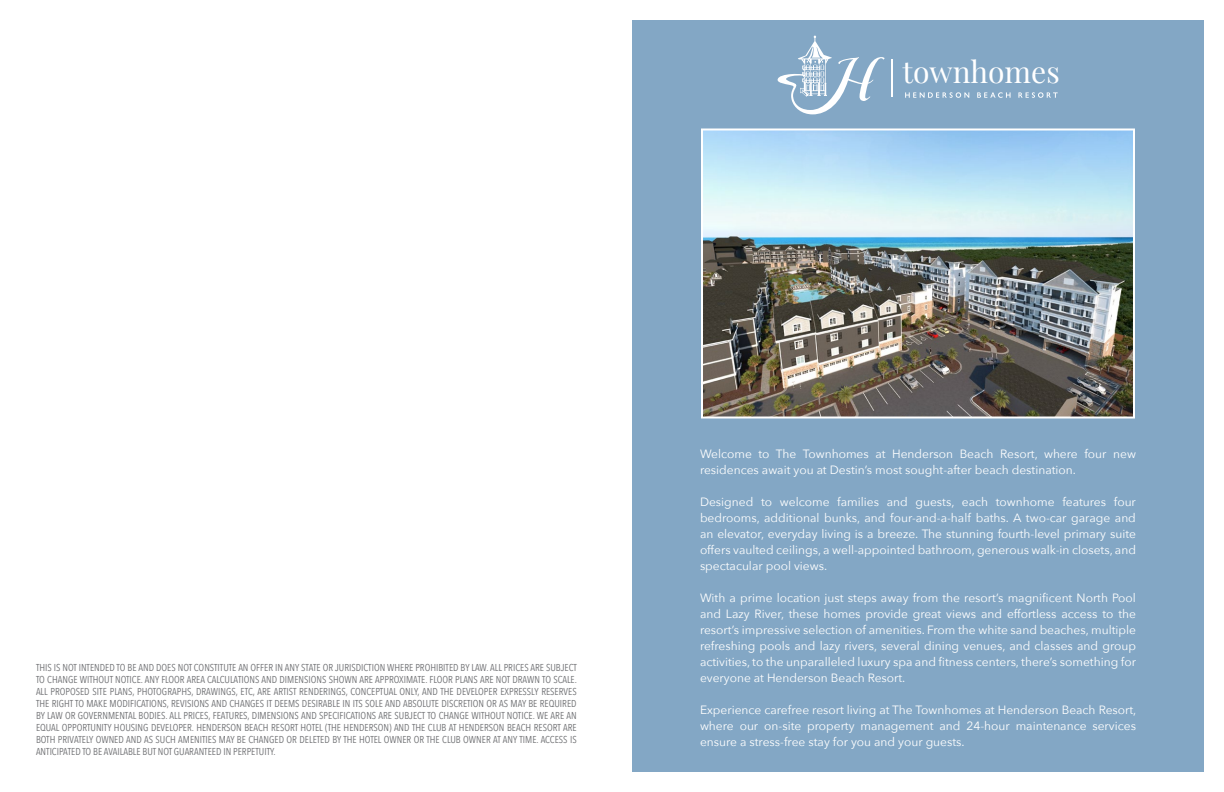
<style>
.page{position:relative;width:1224px;height:792px;background:#fff}
.page>*{position:absolute;margin:0;border:0;box-sizing:border-box;transform-origin:0 0}
.t1{font:30px "Playfair Display";color:#fff}
.t2{font:12px/16px "Avenir Next";color:#fff;text-align:justify}
.t3{font:10px/12px "Avenir Next Condensed";color:#6d6e71;text-align:justify}
</style>
<div class="page">
<div style="left:612px;top:0;width:612px;height:792px;background:#83a7c5"></div>
<svg style="left:778px;top:36px;width:106px;height:78px"></svg>
<svg style="left:905px;top:92px;width:153px;height:6px"></svg>
<hr style="left:892px;top:59px;width:1px;height:37px;background:#fff">
<img style="left:704px;top:131px;width:428px;height:284px">
<div style="left:701px;top:128px;width:434px;height:290px;border:2px solid #fff"></div>
<div style="left:612px;top:0;width:612px;height:792px;border:20px solid #fff"></div>
<h1 class="t1" style="left:903px;top:51px;width:159px">townhomes</h1>
<p class="t3" style="left:36px;top:661px;width:542px">THIS IS NOT INTENDED TO BE AND DOES NOT CONSTITUTE AN OFFER IN ANY STATE OR JURISDICTION WHERE PROHIBITED BY LAW. ALL PRICES ARE SUBJECT TO CHANGE WITHOUT NOTICE. ANY FLOOR AREA CALCULATIONS AND DIMENSIONS SHOWN ARE APPROXIMATE. FLOOR PLANS ARE NOT DRAWN TO SCALE.<br>ALL PROPOSED SITE PLANS, PHOTOGRAPHS, DRAWINGS, ETC, ARE ARTIST RENDERINGS, CONCEPTUAL ONLY, AND THE DEVELOPER EXPRESSLY RESERVES THE RIGHT TO MAKE MODIFICATIONS, REVISIONS AND CHANGES IT DEEMS DESIRABLE IN ITS SOLE AND ABSOLUTE DISCRETION OR AS MAY BE REQUIRED BY LAW OR GOVERNMENTAL BODIES. ALL PRICES, FEATURES, DIMENSIONS AND SPECIFICATIONS ARE SUBJECT TO CHANGE WITHOUT NOTICE. WE ARE AN EQUAL OPPORTUNITY HOUSING DEVELOPER. HENDERSON BEACH RESORT HOTEL (THE HENDERSON) AND THE CLUB AT HENDERSON BEACH RESORT ARE BOTH PRIVATELY OWNED AND AS SUCH AMENITIES MAY BE CHANGED OR DELETED BY THE HOTEL OWNER OR THE CLUB OWNER AT ANY TIME. ACCESS IS ANTICIPATED TO BE AVAILABLE BUT NOT GUARANTEED IN PERPETUITY.</p>
<p class="t2" style="left:700px;top:446px;width:438px">Welcome to The Townhomes at Henderson Beach Resort, where four new residences await you at Destin’s most sought-after beach destination.</p>
<p class="t2" style="left:700px;top:494px;width:438px">Designed to welcome families and guests, each townhome features four bedrooms, additional bunks, and four-and-a-half baths. A two-car garage and an elevator, everyday living is a breeze. The stunning fourth-level primary suite offers vaulted ceilings, a well-appointed bathroom, generous walk-in closets, and spectacular pool views.</p>
<p class="t2" style="left:700px;top:590px;width:438px">With a prime location just steps away from the resort’s magnificent North Pool and Lazy River, these homes provide great views and effortless access to the resort’s impressive selection of amenities. From the white sand beaches, multiple refreshing pools and lazy rivers, several dining venues, and classes and group activities, to the unparalleled luxury spa and fitness centers, there’s something for everyone at Henderson Beach Resort.</p>
<p class="t2" style="left:700px;top:702px;width:438px">Experience carefree resort living at The Townhomes at Henderson Beach Resort, where our on-site property management and 24-hour maintenance services ensure a stress-free stay for you and your guests.</p>
</div>
